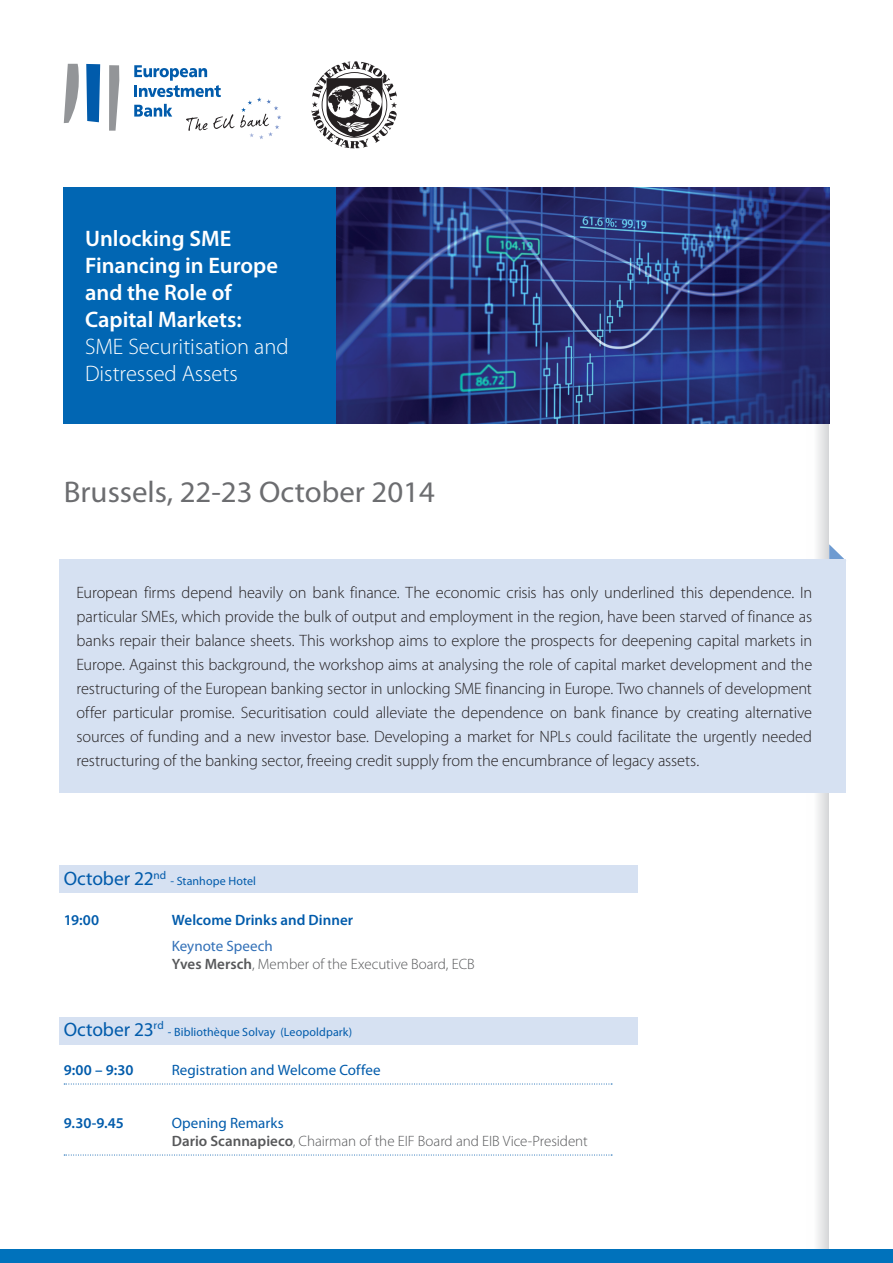
<style>
.page{position:relative;width:893px;height:1263px;background:#fff}
.page>*{position:absolute;margin:0;border:0;box-sizing:border-box;transform-origin:0 0}
.t1{font:30px "Myriad Pro";color:#6c6d70}
.t2{font:600 22.5px/27px "Myriad Pro";color:#fff}
.t3{font:300 22.5px/27px "Myriad Pro";color:#fff}
.t4{font:19.5px "Myriad Pro";letter-spacing:-.005em;color:#015bab}
.t5{font:300 16.5px/24px "Myriad Pro";letter-spacing:-.005em;color:#231f20;text-align:justify}
.t6{font:300 15px/18px "Myriad Pro";letter-spacing:-.005em;color:#57585a}
.t7{font:600 15px "Myriad Pro";color:#015bab}
.t8{font:15px "Myriad Pro";color:#015bab}
.t9{font:12px "Myriad Pro";letter-spacing:.01em;color:#015bab}
.s1{font-weight:400;color:#3270b7}
.s2{font-weight:600}
.s3{font-weight:400;color:#015bab}
</style>
<div class="page">
<svg style="left:806px;top:423px;width:23px;height:826px"></svg>
<div style="left:60px;top:1017px;width:578px;height:27px;background:#d6e1f2"></div>
<div style="left:60px;top:865px;width:578px;height:28px;background:#d6e1f2"></div>
<svg style="left:64px;top:1083px;width:548px;height:1px"></svg>
<svg style="left:64px;top:1155px;width:548px;height:1px"></svg>
<div style="left:0;top:1249px;width:893px;height:14px;background:#0072bc"></div>
<svg style="left:829px;top:544px;width:15px;height:15px"></svg>
<div style="left:60px;top:559px;width:786px;height:234px;background:#d6e1f2"></div>
<svg style="left:311px;top:61px;width:86px;height:87px"></svg>
<svg style="left:64px;top:64px;width:15px;height:59px"></svg>
<svg style="left:86px;top:64px;width:14px;height:58px"></svg>
<svg style="left:109px;top:65px;width:10px;height:66px"></svg>
<svg style="left:134px;top:65px;width:147px;height:74px"></svg>
<img style="left:336px;top:187px;width:493px;height:236px">
<div style="left:64px;top:187px;width:272px;height:236px;background:#0166b3"></div>
<h2 class="t2" style="left:85px;top:225px;width:194px">Unlocking SME<br>Financing in Europe and the Role of<br>Capital Markets:</h2>
<h2 class="t3" style="left:85px;top:333px;width:205px">SME Securitisation and<br>Distressed Assets</h2>
<h1 class="t1" style="left:64px;top:475px;width:373px">Brussels, 22-23 October 2014</h1>
<p class="t5" style="left:77px;top:581px;width:737px">European firms depend heavily on bank finance. The economic crisis has only underlined this dependence. In particular SMEs, which provide the bulk of output and employment in the region, have been starved of finance as banks repair their balance sheets. This workshop aims to explore the prospects for deepening capital markets in Europe. Against this background, the workshop aims at analysing the role of capital market development and the restructuring of the European banking sector in unlocking SME financing in Europe. Two channels of development offer particular promise. Securitisation could alleviate the dependence on bank finance by creating alternative sources of funding and a new investor base. Developing a market for NPLs could facilitate the urgently needed restructuring of the banking sector, freeing credit supply from the encumbrance of legacy assets.</p>
<p class="t4" style="left:64px;top:868px;width:104px">October 22<sup>nd</sup></p>
<p class="t9" style="left:170px;top:875px;width:87px">- Stanhope Hotel</p>
<p class="t7" style="left:64px;top:911px;width:37px">19:00</p>
<p class="t7" style="left:172px;top:911px;width:183px">Welcome Drinks and Dinner</p>
<p class="t6" style="left:172px;top:937px;width:304px"><span class="s1">Keynote Speech<br></span><span class="s2">Yves Mersch</span>, Member of the Executive Board, ECB</p>
<p class="t4" style="left:64px;top:1019px;width:102px">October 23<sup>rd</sup></p>
<p class="t9" style="left:168px;top:1025px;width:186px">- Bibliothèque Solvay (Leopoldpark)</p>
<p class="t7" style="left:64px;top:1062px;width:71px">9:00 – 9:30</p>
<p class="t8" style="left:172px;top:1062px;width:210px">Registration and Welcome Coffee</p>
<p class="t7" style="left:64px;top:1115px;width:61px">9.30-9.45</p>
<p class="t6" style="left:172px;top:1114px;width:417px"><span class="s3">Opening Remarks<br></span><span class="s2">Dario Scannapieco</span>, Chairman of the EIF Board and EIB Vice-President</p>
</div>
